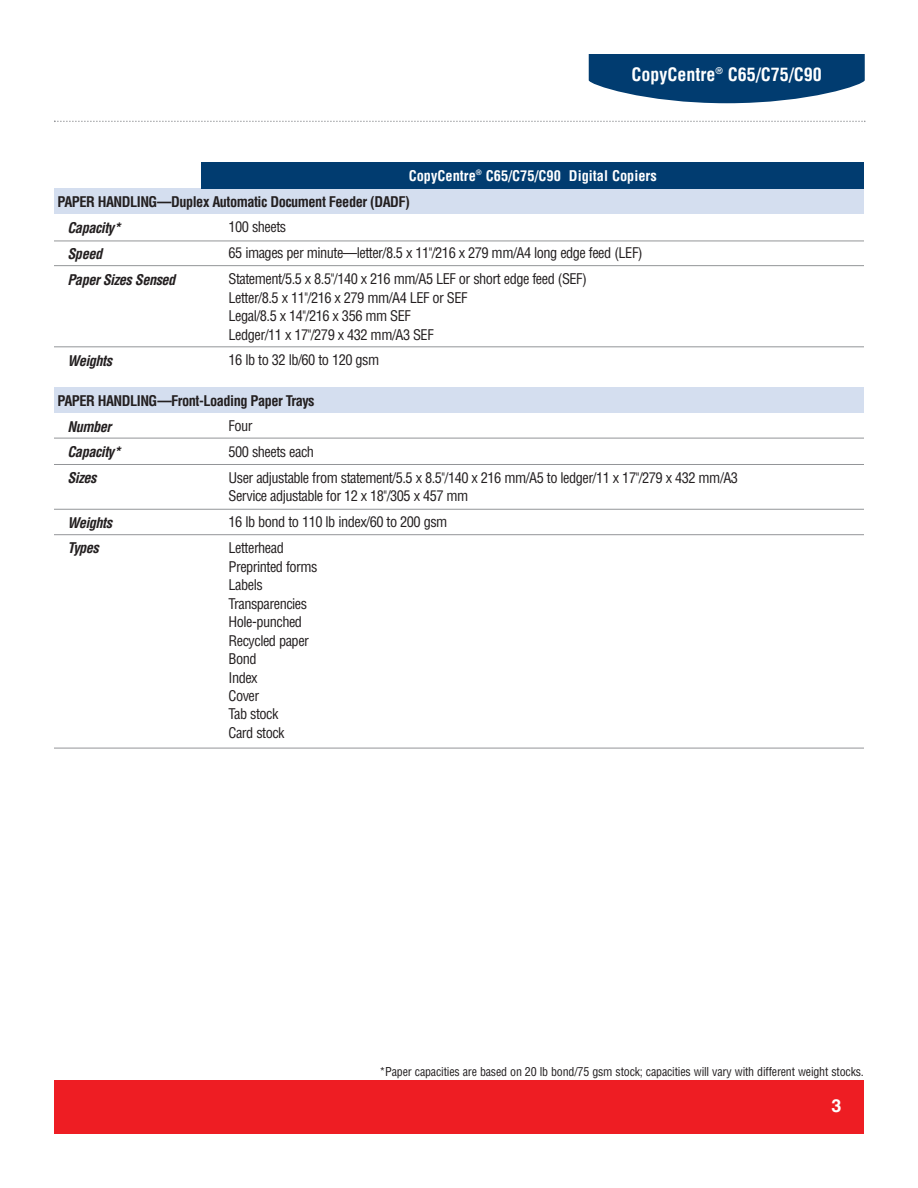
<style>
.page{position:relative;width:918px;height:1188px;background:#fff}
.page>*{position:absolute;margin:0;border:0;box-sizing:border-box;transform-origin:0 0}
.t1{font:700 condensed 18px "Helvetica";color:#fff}
.t2{font:700 18px "Helvetica";color:#fff}
.t3{font:condensed 14.4px/18.5px "Helvetica";letter-spacing:-.035em;color:#231f20}
.t4{font:700 condensed 14.4px "Helvetica";letter-spacing:-.035em;color:#231f20}
.t5{font:italic 700 condensed 14.4px/25.8px "Helvetica";color:#231f20}
.t6{font:700 condensed 14.4px "Helvetica";color:#fff}
.t7{font:condensed 12px "Helvetica";letter-spacing:-.015em;color:#231f20}
</style>
<div class="page">
<div style="left:54px;top:387px;width:810px;height:26px;background:#d4deef"></div>
<div style="left:54px;top:1080px;width:810px;height:54px;background:#ee1d23"></div>
<svg style="left:589px;top:54px;width:276px;height:49px;background:#215482"></svg>
<svg style="left:54px;top:121px;width:812px;height:1px"></svg>
<div style="left:54px;top:189px;width:810px;height:25px;background:#d4deef"></div>
<div style="left:202px;top:162px;width:662px;height:27px;background:#013c70"></div>
<hr style="left:54px;top:241px;width:810px;height:1px;background:#939598">
<hr style="left:54px;top:265px;width:810px;height:1px;background:#939598">
<hr style="left:54px;top:346px;width:810px;height:1px;background:#939598">
<hr style="left:54px;top:438px;width:810px;height:1px;background:#939598">
<hr style="left:54px;top:464px;width:810px;height:1px;background:#939598">
<hr style="left:54px;top:509px;width:810px;height:1px;background:#939598">
<hr style="left:54px;top:534px;width:810px;height:1px;background:#939598">
<hr style="left:54px;top:748px;width:810px;height:1px;background:#939598">
<p class="t1" style="left:632px;top:67px;width:192px">CopyCentre<sup>®</sup> C65/C75/C90</p>
<p class="t6" style="left:409px;top:170px;width:249px">CopyCentre<sup>®</sup> C65/C75/C90 Digital Copiers</p>
<p class="t3" style="left:229px;top:216px;width:416px;line-height:25.8px">100 sheets<br>65 images per minute—letter/8.5 x 11"/216 x 279 mm/A4 long edge feed (LEF)<br>Statement/5.5 x 8.5"/140 x 216 mm/A5 LEF or short edge feed (SEF)</p>
<p class="t3" style="left:229px;top:289px;width:240px">Letter/8.5 x 11"/216 x 279 mm/A4 LEF or SEF<br>Legal/8.5 x 14"/216 x 356 mm SEF<br>Ledger/11 x 17"/279 x 432 mm/A3 SEF</p>
<p class="t3" style="left:229px;top:352px;width:152px">16 lb to 32 lb/60 to 120 gsm</p>
<p class="t4" style="left:57px;top:196px;width:354px">PAPER HANDLING—Duplex Automatic Document Feeder (DADF)</p>
<p class="t5" style="left:68px;top:216px;width:112px">Capacity *<br>Speed<br>PaperSizesSensed</p>
<p class="t5" style="left:68px;top:349px;width:49px">Weights</p>
<p class="t4" style="left:57px;top:395px;width:259px">PAPER HANDLING—Front-Loading Paper Trays</p>
<p class="t5" style="left:68px;top:415px;width:58px">Number<br>Capacity *<br>Sizes</p>
<p class="t5" style="left:68px;top:511px;width:49px">Weights<br>Types</p>
<p class="t3" style="left:229px;top:414px;width:511px;line-height:25.8px">Four<br>500 sheets each<br>User adjustable from statement/5.5 x 8.5"/140 x 216 mm/A5 to ledger/11 x 17"/279 x 432 mm/A3</p>
<p class="t3" style="left:229px;top:484px;width:241px;line-height:25.8px">Service adjustable for 12 x 18"/305 x 457 mm<br>16 lb bond to 110 lb index/60 to 200 gsm<br>Letterhead</p>
<p class="t3" style="left:229px;top:558px;width:91px">Preprinted forms<br>Labels<br>Transparencies<br>Hole-punched<br>Recycled paper<br>Bond<br>Index<br>Cover<br>Tab stock<br>Card stock</p>
<p class="t7" style="left:379px;top:1067px;width:486px">*Paper capacities are based on 20 lb bond/75 gsm stock; capacities will vary with different weight stocks.</p>
<p class="t2" style="left:831px;top:1099px;width:12px">3</p>
</div>
